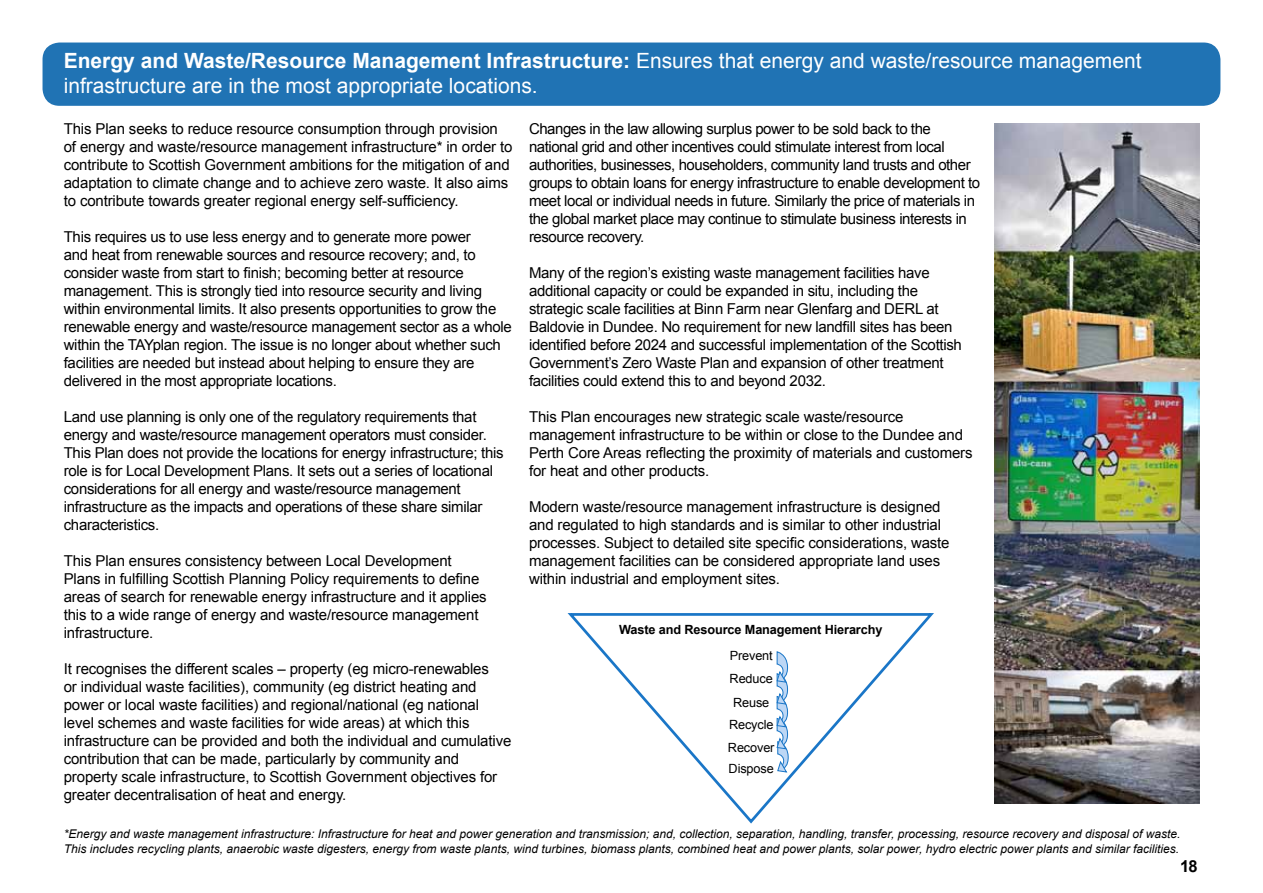
<style>
.page{position:relative;width:1263px;height:893px;background:#fff}
.page>*{position:absolute;margin:0;border:0;box-sizing:border-box;transform-origin:0 0}
.t1{font:21px/25.2px "Arial";color:#fff}
.t2{font:700 16.5px "Arial";color:#000}
.t3{font:15px/18px "Arial";letter-spacing:-.02em;color:#000}
.t4{font:12.75px/23px "Arial";letter-spacing:-.01em;color:#000}
.t5{font:700 12.75px "Arial";letter-spacing:-.01em;color:#000}
.t6{font:italic 12px/15px "Arial";color:#000}
.s1{font-weight:700}
</style>
<div class="page">
<img style="left:994px;top:123px;width:205px;height:681px">
<svg style="left:567px;top:613px;width:367px;height:211px"></svg>
<svg style="left:776px;top:651px;width:13px;height:122px"></svg>
<div style="left:43px;top:43px;width:1177px;height:63px;background:#2073b4;border-radius:17px"></div>
<h1 class="t1" style="left:64px;top:48px;width:1079px"><span class="s1">Energy and Waste/Resource Management Infrastructure:</span> Ensures that energy and waste/resource management infrastructure are in the most appropriate locations.</h1>
<p class="t3" style="left:64px;top:120px;width:450px">This Plan seeks to reduce resource consumption through provision of energy and waste/resource management infrastructure* in order to contribute to Scottish Government ambitions for the mitigation of and adaptation to climate change and to achieve zero waste. It also aims to contribute towards greater regional energy self-sufficiency.</p>
<p class="t3" style="left:64px;top:228px;width:449px">This requires us to use less energy and to generate more power<br>and heat from renewable sources and resource recovery; and, to consider waste from start to finish; becoming better at resource management. This is strongly tied into resource security and living within environmental limits. It also presents opportunities to grow the renewable energy and waste/resource management sector as a whole within the TAYplan region. The issue is no longer about whether such facilities are needed but instead about helping to ensure they are delivered in the most appropriate locations.</p>
<p class="t3" style="left:64px;top:408px;width:441px">Land use planning is only one of the regulatory requirements that energy and waste/resource management operators must consider.<br>This Plan does not provide the locations for energy infrastructure; this role is for Local Development Plans. It sets out a series of locational considerations for all energy and waste/resource management infrastructure as the impacts and operations of these share similar characteristics.</p>
<p class="t3" style="left:64px;top:552px;width:424px">This Plan ensures consistency between Local Development Plans in fulfilling Scottish Planning Policy requirements to define areas of search for renewable energy infrastructure and it applies this to a wide range of energy and waste/resource management infrastructure.</p>
<p class="t3" style="left:64px;top:660px;width:449px">It recognises the different scales – property (eg micro-renewables<br>or individual waste facilities), community (eg district heating and power or local waste facilities) and regional/national (eg national level schemes and waste facilities for wide areas) at which this infrastructure can be provided and both the individual and cumulative contribution that can be made, particularly by community and property scale infrastructure, to Scottish Government objectives for greater decentralisation of heat and energy.</p>
<p class="t3" style="left:529px;top:120px;width:453px">Changes in the law allowing surplus power to be sold back to the national grid and other incentives could stimulate interest from local authorities, businesses, householders, community land trusts and other groups to obtain loans for energy infrastructure to enable development to meet local or individual needs in future. Similarly the price of materials in the global market place may continue to stimulate business interests in resource recovery.</p>
<p class="t3" style="left:529px;top:264px;width:434px">Many of the region’s existing waste management facilities have additional capacity or could be expanded in situ, including the strategic scale facilities at Binn Farm near Glenfarg and DERL at Baldovie in Dundee. No requirement for new landfill sites has been identified before 2024 and successful implementation of the Scottish Government’s Zero Waste Plan and expansion of other treatment facilities could extend this to and beyond 2032.</p>
<p class="t3" style="left:529px;top:408px;width:445px">This Plan encourages new strategic scale waste/resource management infrastructure to be within or close to the Dundee and Perth Core Areas reflecting the proximity of materials and customers for heat and other products.</p>
<p class="t3" style="left:529px;top:498px;width:422px">Modern waste/resource management infrastructure is designed and regulated to high standards and is similar to other industrial processes. Subject to detailed site specific considerations, waste management facilities can be considered appropriate land uses within industrial and employment sites.</p>
<p class="t5" style="left:619px;top:621px;width:265px">Waste and Resource Management Hierarchy</p>
<p class="t4" style="left:730px;top:644px;width:45px">Prevent<br>Reduce</p>
<p class="t4" style="left:729px;top:713px;width:46px">Recycle</p>
<p class="t4" style="left:733px;top:691px;width:38px">Reuse</p>
<p class="t4" style="left:728px;top:736px;width:48px;line-height:21.9px">Recover<br>Dispose</p>
<p class="t6" style="left:64px;top:826px;width:1118px">*Energy and waste management infrastructure: Infrastructure for heat and power generation and transmission; and, collection, separation, handling, transfer, processing, resource recovery and disposal of waste.<br>This includes recycling plants, anaerobic waste digesters, energy from waste plants, wind turbines, biomass plants, combined heat and power plants, solar power, hydro electric power plants and similar facilities.</p>
<p class="t2" style="left:1180px;top:855px;width:19px">18</p>
</div>
